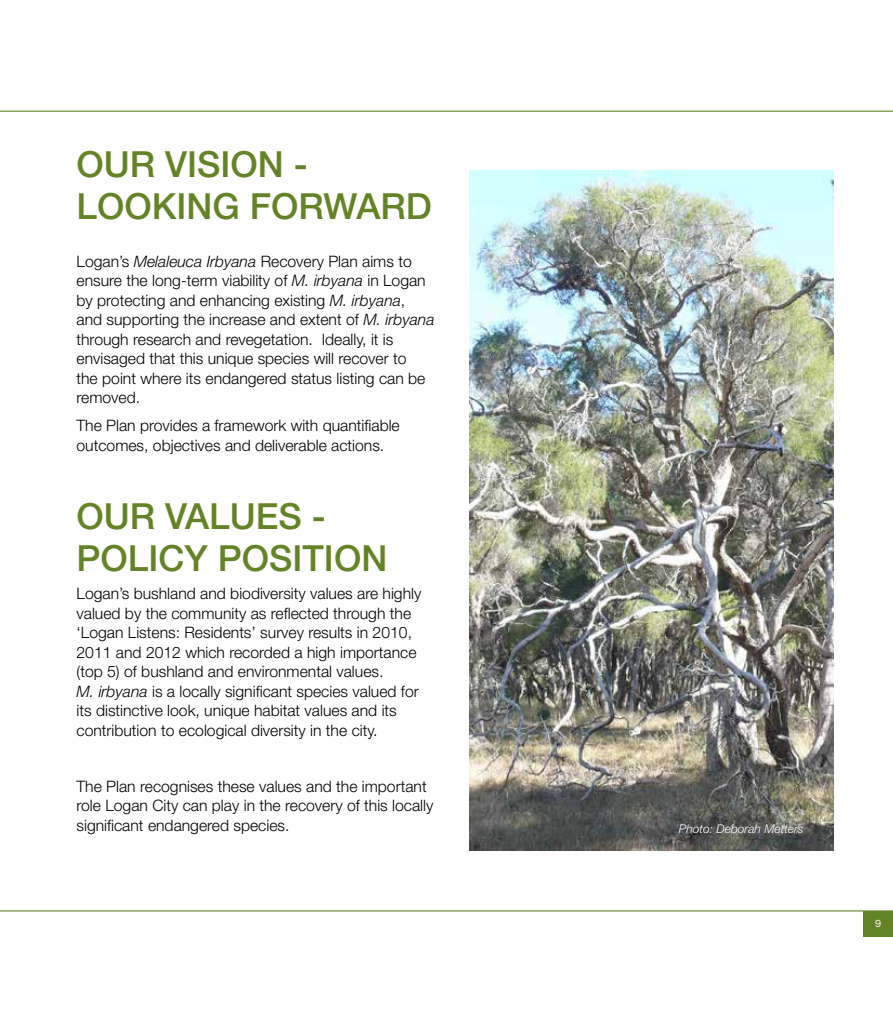
<style>
.page{position:relative;width:893px;height:1021px;background:#fff}
.page>*{position:absolute;margin:0;border:0;box-sizing:border-box;transform-origin:0 0}
.t1{font:500 36px/42px "Helvetica Neue LT Std";color:#648326}
.t2{font:300 15.75px/19.5px "Helvetica Neue LT Std";color:#000}
.t3{font:italic 300 12px "Helvetica Neue LT Std";color:#fff}
.t4{font:10.5px "Franklin Gothic";color:#fff}
.s1{font-style:italic}
</style>
<div class="page">
<div style="left:863px;top:910px;width:30px;height:26px;background:#648326"></div>
<hr style="left:0;top:910px;width:893px;height:1px;background:#648326">
<hr style="left:0;top:111px;width:893px;height:1px;background:#648326">
<img style="left:470px;top:170px;width:363px;height:680px">
<h1 class="t1" style="left:77px;top:142px;width:357px">OUR VISION -<br>LOOKING FORWARD</h1>
<p class="t2" style="left:77px;top:251px;width:359px">Logan’s <span class="s1">Melaleuca Irbyana</span> Recovery Plan aims to ensure the long-term viability of <span class="s1">M. irbyana</span> in Logan by protecting and enhancing existing <span class="s1">M. irbyana</span>, and supporting the increase and extent of <span class="s1">M. irbyana </span>through research and revegetation. Ideally, it is envisaged that this unique species will recover to<br>the point where its endangered status listing can be removed.</p>
<p class="t2" style="left:77px;top:415px;width:325px">The Plan provides a framework with quantifiable outcomes, objectives and deliverable actions.</p>
<h1 class="t1" style="left:77px;top:495px;width:312px">OUR VALUES -<br>POLICY POSITION</h1>
<p class="t2" style="left:77px;top:583px;width:346px">Logan’s bushland and biodiversity values are highly valued by the community as reflected through the ‘Logan Listens: Residents’ survey results in 2010, 2011 and 2012 which recorded a high importance (top 5) of bushland and environmental values.<br><span class="s1">M. irbyana</span> is a locally significant species valued for its distinctive look, unique habitat values and its contribution to ecological diversity in the city.</p>
<p class="t2" style="left:77px;top:776px;width:358px">The Plan recognises these values and the important role Logan City can play in the recovery of this locally significant endangered species.</p>
<p class="t3" style="left:679px;top:821px;width:126px">Photo: Deborah Metters</p>
<p class="t4" style="left:875px;top:917px;width:8px">9</p>
</div>
